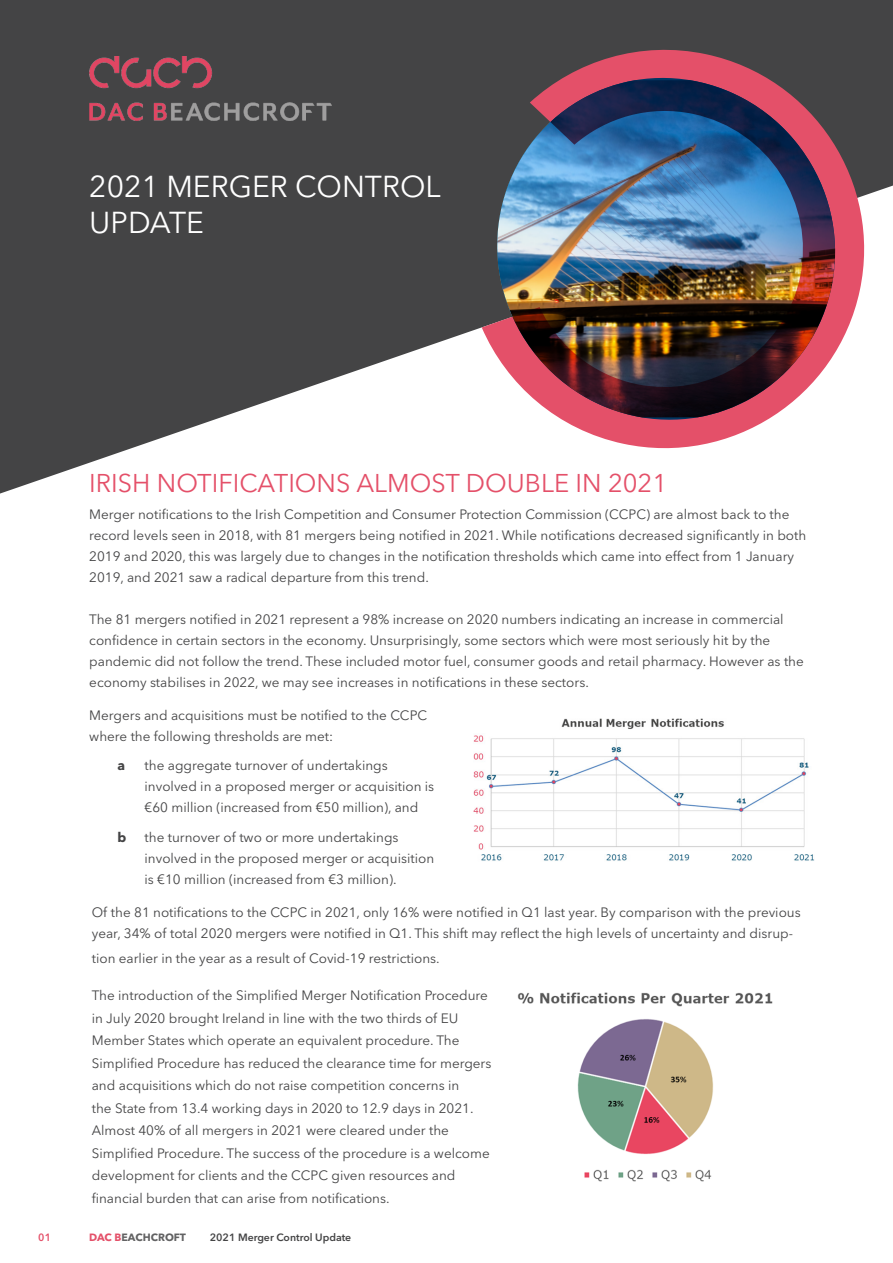
<style>
.page{position:relative;width:893px;height:1263px;background:#fff}
.page>*{position:absolute;margin:0;border:0;box-sizing:border-box;transform-origin:0 0}
.Title_sub_heading_wh{font:30px/36px "Avenir Next LT Pro";color:#fff}
.Cover_title{font:25.5px "Avenir Next LT Pro";color:#e45069}
.t1{font:13.5px/21px "Avenir Next LT Pro";color:#444445}
.t2{font:700 13.5px "Avenir Next LT Pro";color:#444445}
.t3{font:600 10.5px "Avenir Next LT Pro";color:#444445}
.t4{font:700 10.5px "Avenir Next LT Pro";color:#626263}
.t5{font:600 10.5px "Avenir Next LT Pro";color:#e45069}
.s1{color:#e45069}
</style>
<div class="page">
<svg style="left:0;top:0;width:893px;height:494px;fill:#444445"></svg>
<svg style="left:482px;top:40px;width:401px;height:427px"></svg>
<svg style="left:473px;top:54px;width:386px;height:390px"></svg>
<img style="left:473px;top:80px;width:386px;height:337px">
<img style="left:89px;top:56px;width:243px;height:64px">
<img style="left:473px;top:718px;width:341px;height:143px">
<img style="left:517px;top:993px;width:256px;height:189px">
<p class="Title_sub_heading_wh" style="left:89px;top:169px;width:353px">2021 MERGER CONTROL<br>UPDATE</p>
<p class="Cover_title" style="left:89px;top:468px;width:579px">IRISH NOTIFICATIONS ALMOST DOUBLE IN 2021</p>
<p class="t1" style="left:89px;top:504px;width:719px">Merger notifications to the Irish Competition and Consumer Protection Commission (CCPC) are almost back to the record levels seen in 2018, with 81 mergers being notified in 2021. While notifications decreased significantly in both 2019 and 2020, this was largely due to changes in the notification thresholds which came into effect from 1 January 2019, and 2021 saw a radical departure from this trend.</p>
<p class="t1" style="left:89px;top:609px;width:716px">The 81 mergers notified in 2021 represent a 98% increase on 2020 numbers indicating an increase in commercial confidence in certain sectors in the economy. Unsurprisingly, some sectors which were most seriously hit by the pandemic did not follow the trend. These included motor fuel, consumer goods and retail pharmacy. However as the economy stabilises in 2022, we may see increases in notifications in these sectors.</p>
<p class="t1" style="left:89px;top:705px;width:339px">Mergers and acquisitions must be notified to the CCPC where the following thresholds are met:</p>
<p class="t2" style="left:118px;top:757px;width:9px">a</p>
<p class="t1" style="left:145px;top:755px;width:291px">the aggregate turnover of undertakings involved in a proposed merger or acquisition is €60 million (increased from €50 million), and</p>
<p class="t2" style="left:118px;top:829px;width:10px">b</p>
<p class="t1" style="left:145px;top:827px;width:291px">the turnover of two or more undertakings involved in the proposed merger or acquisition is €10 million (increased from €3 million).</p>
<p class="t1" style="left:92px;top:902px;width:710px">Of the 81 notifications to the CCPC in 2021, only 16% were notified in Q1 last year. By comparison with the previous year, 34% of total 2020 mergers were notified in Q1. This shift may reflect the high levels of uncertainty and disrup-</p>
<p class="t1" style="left:92px;top:948px;width:349px">tion earlier in the year as a result of Covid-19 restrictions.</p>
<p class="t1" style="left:92px;top:984px;width:401px;line-height:22.5px">The introduction of the Simplified Merger Notification Procedure in July 2020 brought Ireland in line with the two thirds of EU Member States which operate an equivalent procedure. The Simplified Procedure has reduced the clearance time for mergers and acquisitions which do not raise competition concerns in<br>the State from 13.4 working days in 2020 to 12.9 days in 2021.<br>Almost 40% of all mergers in 2021 were cleared under the Simplified Procedure. The success of the procedure is a welcome development for clients and the CCPC given resources and financial burden that can arise from notifications.</p>
<p class="t5" style="left:38px;top:1231px;width:15px">01</p>
<p class="t4" style="left:89px;top:1231px;width:98px"><span class="s1">DAC B</span>EACHCROFT</p>
<p class="t3" style="left:210px;top:1231px;width:143px">2021 Merger Control Update</p>
</div>
